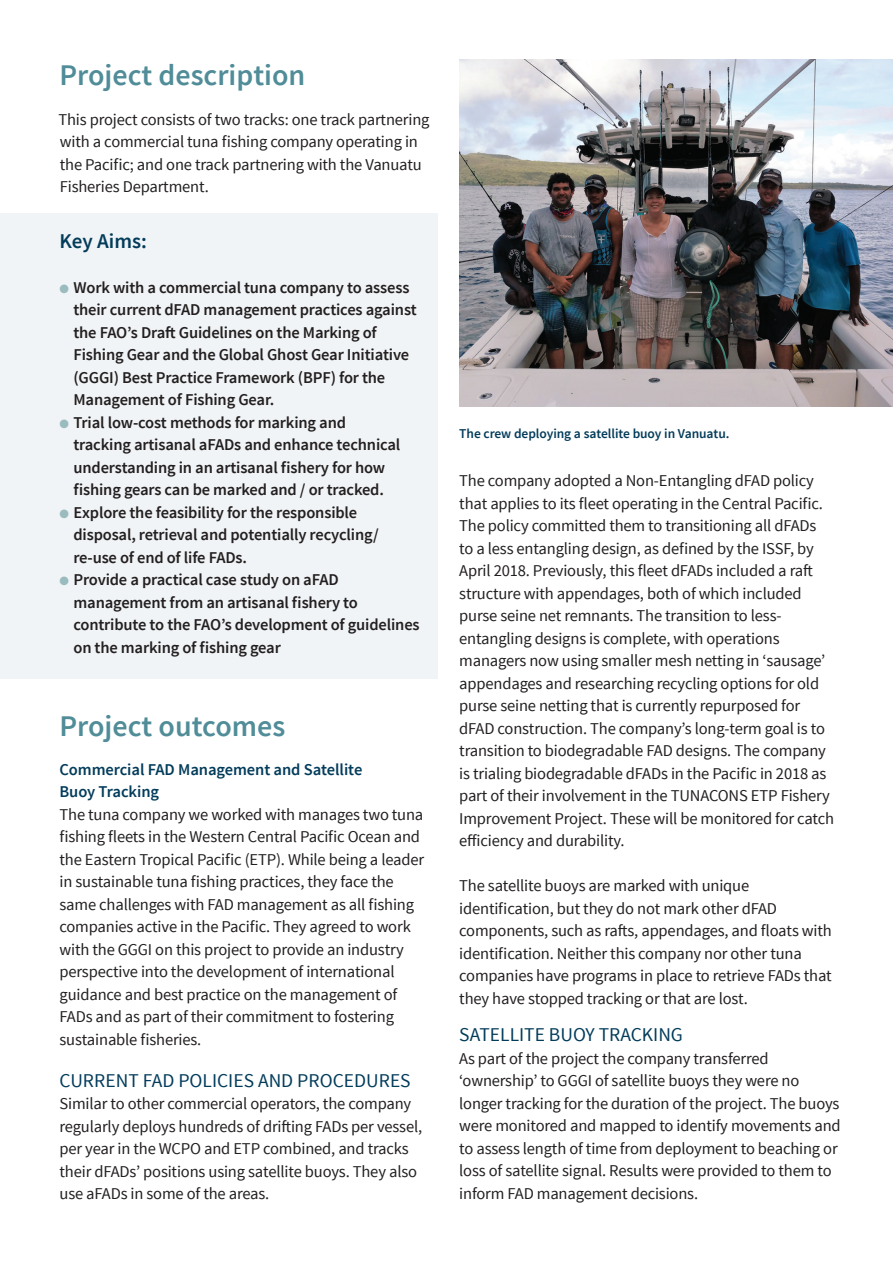
<style>
.page{position:relative;width:893px;height:1263px;background:#fff}
.page>*{position:absolute;margin:0;border:0;box-sizing:border-box;transform-origin:0 0}
.Subhead_bold_orange{font:600 30px "Source Sans Pro";color:#508d98}
.t1{font:600 21px "Source Sans Pro";color:#033c5b}
.t2{font:19.5px "Source Sans Pro";color:#033c5b}
.t3{font:16.5px/22.5px "Source Sans Pro";letter-spacing:-.01em;color:#231f20}
.t4{font:600 16.5px/22.5px "Source Sans Pro";letter-spacing:-.01em;color:#231f20}
.t5{font:600 16.5px/22.5px "Source Sans Pro";letter-spacing:-.005em;color:#033c5b}
.t6{font:600 13.5px "Source Sans Pro";letter-spacing:-.005em;color:#033c5b}
.s1{color:#9abcbf}
</style>
<div class="page">
<div style="left:0;top:213px;width:438px;height:466px;background:#f1f4f6"></div>
<img style="left:459px;top:60px;width:434px;height:347px">
<p class="Subhead_bold_orange" style="left:59px;top:56px;width:247px">Project description</p>
<p class="t3" style="left:58px;top:109px;width:373px">This project consists of two tracks: one track partnering with a commercial tuna fishing company operating in the Pacific; and one track partnering with the Vanuatu Fisheries Department.</p>
<p class="t1" style="left:60px;top:227px;width:89px">Key Aims:</p>
<p class="t4" style="left:73px;top:276px;width:345px;text-indent:-14px"><span class="s1">●</span> Work with a commercial tuna company to assess their current dFAD management practices against the FAO’s Draft Guidelines on the Marking of Fishing Gear and the Global Ghost Gear Initiative (GGGI) Best Practice Framework (BPF) for the Management of Fishing Gear.</p>
<p class="t4" style="left:73px;top:411px;width:328px;text-indent:-14px"><span class="s1">●</span> Trial low-cost methods for marking and tracking artisanal aFADs and enhance technical understanding in an artisanal fishery for how fishing gears can be marked and / or tracked.</p>
<p class="t4" style="left:73px;top:501px;width:307px;text-indent:-14px"><span class="s1">●</span> Explore the feasibility for the responsible disposal, retrieval and potentially recycling/ re-use of end of life FADs.</p>
<p class="t4" style="left:73px;top:569px;width:348px;text-indent:-14px"><span class="s1">●</span> Provide a practical case study on aFAD management from an artisanal fishery to contribute to the FAO’s development of guidelines on the marking of fishing gear</p>
<p class="Subhead_bold_orange" style="left:60px;top:707px;width:227px">Project outcomes</p>
<p class="t5" style="left:60px;top:758px;width:304px">Commercial FAD Management and Satellite<br>Buoy Tracking</p>
<p class="t3" style="left:60px;top:803px;width:366px">The tuna company we worked with manages two tuna fishing fleets in the Western Central Pacific Ocean and the Eastern Tropical Pacific (ETP). While being a leader in sustainable tuna fishing practices, they face the same challenges with FAD management as all fishing companies active in the Pacific. They agreed to work with the GGGI on this project to provide an industry perspective into the development of international guidance and best practice on the management of FADs and as part of their commitment to fostering sustainable fisheries.</p>
<p class="t2" style="left:60px;top:1068px;width:353px">CURRENT FAD POLICIES AND PROCEDURES</p>
<p class="t3" style="left:60px;top:1093px;width:364px">Similar to other commercial operators, the company regularly deploys hundreds of drifting FADs per vessel, per year in the WCPO and ETP combined, and tracks their dFADs’ positions using satellite buoys. They also use aFADs in some of the areas.</p>
<p class="t6" style="left:459px;top:425px;width:272px">The crew deploying a satellite buoy in Vanuatu.</p>
<p class="t3" style="left:459px;top:470px;width:376px">The company adopted a Non-Entangling dFAD policy that applies to its fleet operating in the Central Pacific.<br>The policy committed them to transitioning all dFADs to a less entangling design, as defined by the ISSF, by April 2018. Previously, this fleet dFADs included a raft structure with appendages, both of which included purse seine net remnants. The transition to less&shy;entangling designs is complete, with operations managers now using smaller mesh netting in ‘sausage’ appendages and researching recycling options for old purse seine netting that is currently repurposed for dFAD construction. The company’s long-term goal is to transition to biodegradable FAD designs. The company is trialing biodegradable dFADs in the Pacific in 2018 as part of their involvement in the TUNACONS ETP Fishery Improvement Project. These will be monitored for catch efficiency and durability.</p>
<p class="t3" style="left:459px;top:875px;width:374px">The satellite buoys are marked with unique identification, but they do not mark other dFAD components, such as rafts, appendages, and floats with identification. Neither this company nor other tuna companies have programs in place to retrieve FADs that they have stopped tracking or that are lost.</p>
<p class="t2" style="left:459px;top:1023px;width:225px">SATELLITE BUOY TRACKING</p>
<p class="t3" style="left:459px;top:1047px;width:383px">As part of the project the company transferred ‘ownership’ to GGGI of satellite buoys they were no longer tracking for the duration of the project. The buoys were monitored and mapped to identify movements and to assess length of time from deployment to beaching or loss of satellite signal. Results were provided to them to inform FAD management decisions.</p>
</div>
